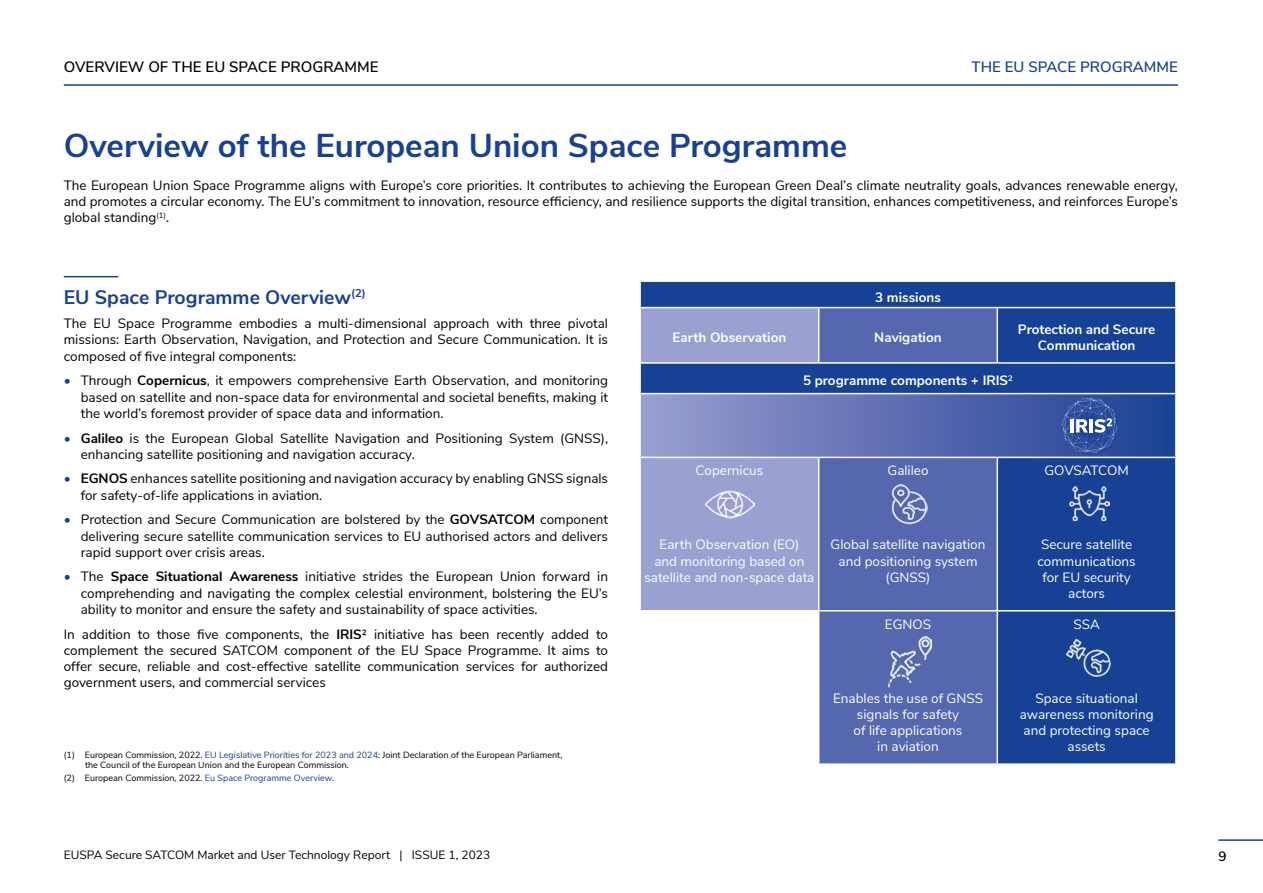
<style>
.page{position:relative;width:1263px;height:893px;background:#fff}
.page>*{position:absolute;margin:0;border:0;box-sizing:border-box;transform-origin:0 0}
.t1{font:700 33px "Nunito Sans";color:#164194}
.t2{font:700 19.5px "Nunito Sans";color:#164194}
.t3{font:600 15px "Nunito Sans";color:#000}
.t4{font:600 15px "Nunito Sans";color:#164194}
.t5{font:13.5px/16.2px "Nunito Sans";color:#000;text-align:justify}
.t6{font:13.5px/16.2px "Nunito Sans";color:#fff;text-align:center}
.t7{font:700 13.5px/16.2px "Nunito Sans";color:#fff;text-align:center}
.t8{font:600 13.5px "Nunito Sans";color:#000}
.t9{font:12px "Nunito Sans";color:#000}
.t10{font:9px/10.8px "Nunito Sans";color:#000}
.s1{color:#164194}
.s2{font-weight:700}
</style>
<div class="page">
<hr style="left:1218px;top:839px;width:45px;height:2px;background:#164194">
<hr style="left:64px;top:84px;width:1114px;height:2px;background:#164194">
<hr style="left:64px;top:276px;width:54px;height:1px;background:#164194">
<svg style="left:641px;top:282px;width:534px;height:481px;fill:#164194"></svg>
<svg style="left:641px;top:308px;width:178px;height:302px;background:#8994c8"></svg>
<svg style="left:819px;top:308px;width:178px;height:455px;background:#5064ac"></svg>
<div style="left:640px;top:394px;width:536px;height:63px;background:linear-gradient(to right,#9b9dd0,#1b3e94)"></div>
<hr style="left:639px;top:307px;width:180px;height:1px;background:#fff">
<hr style="left:639px;top:362px;width:180px;height:2px;background:#fff">
<hr style="left:819px;top:362px;width:178px;height:2px;background:#fff">
<hr style="left:997px;top:362px;width:180px;height:2px;background:#fff">
<hr style="left:639px;top:393px;width:180px;height:1px;background:#fff">
<hr style="left:639px;top:394px;width:2px;height:63px;background:#fff">
<hr style="left:819px;top:393px;width:178px;height:1px;background:#fff">
<hr style="left:997px;top:393px;width:180px;height:1px;background:#fff">
<hr style="left:639px;top:457px;width:180px;height:1px;background:#fff">
<hr style="left:639px;top:610px;width:180px;height:1px;background:#fff">
<hr style="left:819px;top:307px;width:178px;height:1px;background:#fff">
<hr style="left:818px;top:308px;width:1px;height:54px;background:#fff">
<hr style="left:997px;top:307px;width:180px;height:1px;background:#fff">
<hr style="left:996px;top:308px;width:2px;height:54px;background:#fff">
<hr style="left:1175px;top:394px;width:2px;height:63px;background:#fff">
<hr style="left:819px;top:457px;width:178px;height:1px;background:#fff">
<hr style="left:818px;top:458px;width:1px;height:152px;background:#fff">
<hr style="left:997px;top:457px;width:180px;height:1px;background:#fff">
<hr style="left:996px;top:458px;width:2px;height:152px;background:#fff">
<hr style="left:819px;top:610px;width:178px;height:1px;background:#fff">
<hr style="left:818px;top:611px;width:1px;height:152px;background:#fff">
<hr style="left:997px;top:610px;width:180px;height:1px;background:#fff">
<hr style="left:996px;top:611px;width:2px;height:152px;background:#fff">
<img style="left:704px;top:490px;width:51px;height:28px">
<img style="left:891px;top:484px;width:36px;height:40px">
<img style="left:1068px;top:486px;width:42px;height:35px">
<img style="left:887px;top:636px;width:45px;height:51px">
<img style="left:1064px;top:632px;width:48px;height:51px">
<div style="left:1063px;top:399px;width:56px;height:56px;background:#294a9a"></div>
<div style="left:1062px;top:411px;width:61px;height:33px;background:#284999"></div>
<svg style="left:1062px;top:398px;width:55px;height:56px"></svg>
<p class="t3" style="left:64px;top:55px;width:316px">OVERVIEW OF THE EU SPACE PROGRAMME</p>
<p class="t4" style="left:971px;top:55px;width:208px">THE EU SPACE PROGRAMME</p>
<h1 class="t1" style="left:64px;top:121px;width:785px">Overview of the European Union Space Programme</h1>
<p class="t5" style="left:64px;top:176px;width:1116px">The European Union Space Programme aligns with Europe’s core priorities. It contributes to achieving the European Green Deal’s climate neutrality goals, advances renewable energy, and promotes a circular economy. The EU’s commitment to innovation, resource efficiency, and resilience supports the digital transition, enhances competitiveness, and reinforces Europe’s global standing<sup>(1)</sup>.</p>
<h2 class="t2" style="left:64px;top:283px;width:304px">EU Space Programme Overview<sup>(2)</sup></h2>
<p class="t5" style="left:64px;top:315px;width:546px">The EU Space Programme embodies a multi-dimensional approach with three pivotal missions: Earth Observation, Navigation, and Protection and Secure Communication. It is composed of five integral components:</p>
<p class="t5" style="left:81px;top:372px;width:529px;text-indent:-17px"><span class="s1">•</span> Through <span class="s2">Copernicus</span>, it empowers comprehensive Earth Observation, and monitoring based on satellite and non-space data for environmental and societal benefits, making it the world’s foremost provider of space data and information.</p>
<p class="t5" style="left:81px;top:429px;width:529px;text-indent:-17px"><span class="s1">•</span> <span class="s2">Galileo</span> is the European Global Satellite Navigation and Positioning System (GNSS), enhancing satellite positioning and navigation accuracy.</p>
<p class="t5" style="left:81px;top:470px;width:529px;text-indent:-17px"><span class="s1">•</span> <span class="s2">EGNOS</span> enhances satellite positioning and navigation accuracy by enabling GNSS signals for safety-of-life applications in aviation.</p>
<p class="t5" style="left:81px;top:511px;width:529px;text-indent:-17px"><span class="s1">•</span> Protection and Secure Communication are bolstered by the <span class="s2">GOVSATCOM</span> component delivering secure satellite communication services to EU authorised actors and delivers rapid support over crisis areas.</p>
<p class="t5" style="left:81px;top:568px;width:529px;text-indent:-17px"><span class="s1">•</span> The <span class="s2">Space Situational Awareness</span> initiative strides the European Union forward in comprehending and navigating the complex celestial environment, bolstering the EU’s ability to monitor and ensure the safety and sustainability of space activities.</p>
<p class="t5" style="left:64px;top:625px;width:546px">In addition to those five components, the <span class="s2">IRIS</span>² initiative has been recently added to complement the secured SATCOM component of the EU Space Programme. It aims to offer secure, reliable and cost-effective satellite communication services for authorized government users, and commercial services</p>
<p class="t10" style="left:85px;top:748px;width:479px;text-indent:-21px">(1) European Commission, 2022. <span class="s1">EU Legislative Priorities for 2023 and 2024</span>: Joint Declaration of the European Parliament, the Council of the European Union and the European Commission.</p>
<p class="t10" style="left:64px;top:772px;width:272px">(2) European Commission, 2022. <span class="s1">Eu Space Programme Overview</span>.</p>
<p class="t7" style="left:875px;top:288px;width:67px">3 missions</p>
<p class="t7" style="left:672px;top:328px;width:115px">Earth Observation</p>
<p class="t7" style="left:874px;top:328px;width:69px">Navigation</p>
<p class="t7" style="left:1018px;top:320px;width:139px">Protection and Secure<br>Communication</p>
<p class="t7" style="left:803px;top:371px;width:211px">5 programme components + IRIS<sup>2</sup></p>
<p class="t6" style="left:696px;top:462px;width:69px">Copernicus</p>
<p class="t6" style="left:887px;top:462px;width:42px">Galileo</p>
<p class="t6" style="left:644px;top:536px;width:172px">Earth Observation (EO)<br>and monitoring based on satellite and non-space data</p>
<p class="t6" style="left:831px;top:536px;width:156px">Global satellite navigation and positioning system (GNSS)</p>
<p class="t6" style="left:885px;top:615px;width:48px">EGNOS</p>
<p class="t6" style="left:833px;top:689px;width:152px">Enables the use of GNSS signals for safety<br>of life applications<br>in aviation</p>
<p class="t6" style="left:1044px;top:462px;width:86px">GOVSATCOM</p>
<p class="t6" style="left:1037px;top:536px;width:100px">Secure satellite communications for EU security actors</p>
<p class="t6" style="left:1073px;top:615px;width:28px">SSA</p>
<p class="t6" style="left:1020px;top:689px;width:135px">Space situational awareness monitoring and protecting space assets</p>
<p class="t9" style="left:64px;top:846px;width:428px">EUSPA Secure SATCOM Market and User Technology Report | ISSUE 1, 2023</p>
<p class="t8" style="left:1218px;top:846px;width:10px">9</p>
</div>
